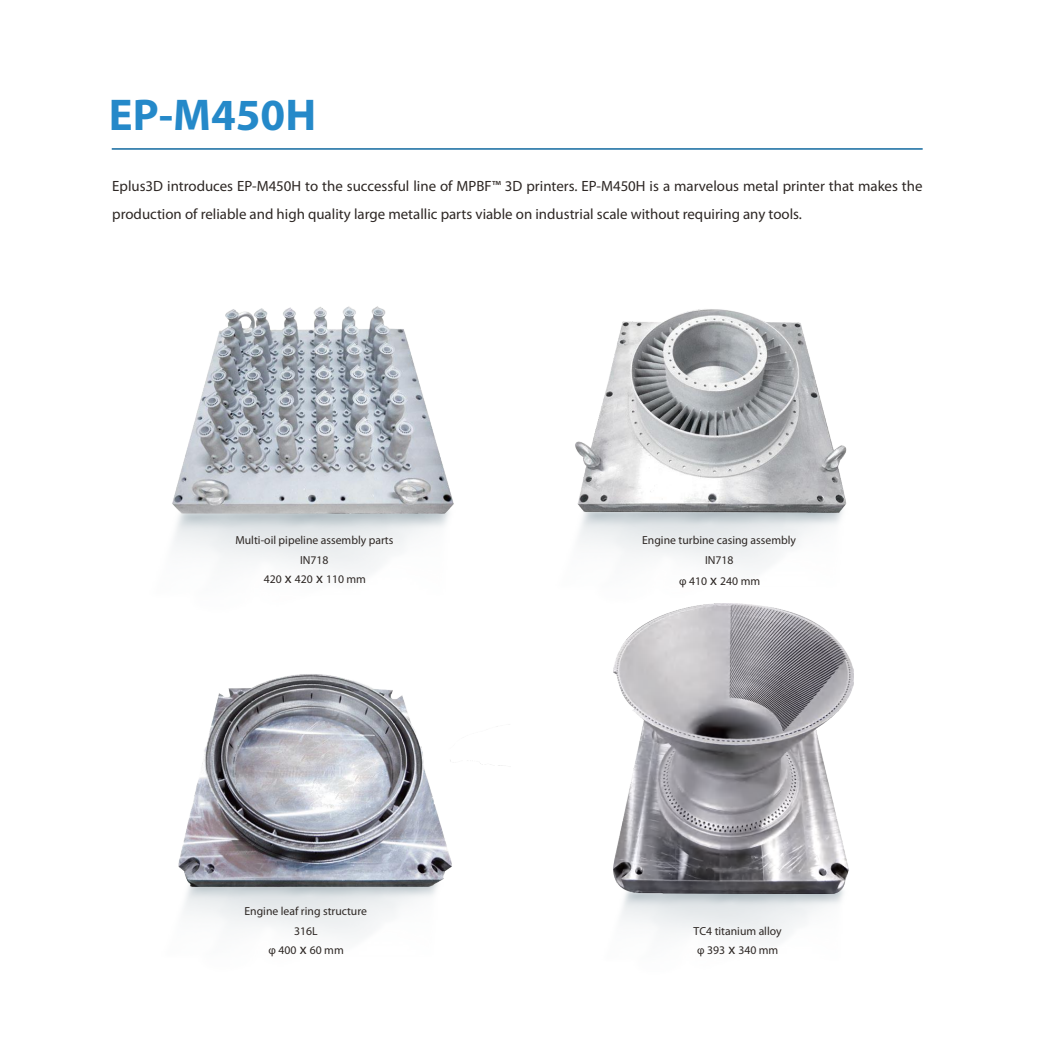
<style>
.page{position:relative;width:1042px;height:1042px;background:#fff}
.page>*{position:absolute;margin:0;border:0;box-sizing:border-box;transform-origin:0 0}
.t1{font:700 44.62px "Myriad Pro";color:#2589c9}
.t2{font:14.88px/28px "Myriad Pro";color:#2d2724}
.t3{font:11.72px/19.8px "Myriad Pro";color:#2d2724;text-align:center}
.s1{font-size:14.88px}
</style>
<div class="page">
<img style="left:622px;top:893px;width:222px;height:50px">
<img style="left:575px;top:309px;width:272px;height:258px">
<hr style="left:112px;top:148px;width:810px;height:2px;background:#337ead">
<img style="left:172px;top:306px;width:282px;height:264px">
<img style="left:178px;top:674px;width:325px;height:247px">
<img style="left:613px;top:603px;width:240px;height:290px">
<h1 class="t1" style="left:109px;top:90px;width:209px">EP-M450H</h1>
<p class="t2" style="left:112px;top:172px;width:812px">Eplus3D introduces EP-M450H to the successful line of MPBF™ 3D printers. EP-M450H is a marvelous metal printer that makes the production of reliable and high quality large metallic parts viable on industrial scale without requiring any tools.</p>
<p class="t3" style="left:235px;top:530px;width:159px">Multi-oil pipeline assembly parts<br>IN718<br>420 <span class="s1">x</span> 420 <span class="s1">x</span> 110 mm</p>
<p class="t3" style="left:244px;top:902px;width:124px">Engine leaf ring structure<br>316L</p>
<p class="t3" style="left:642px;top:530px;width:155px;line-height:20.3px">Engine turbine casing assembly<br>IN718</p>
<p class="t3" style="left:679px;top:571px;width:83px">φ 410 <span class="s1">x</span> 240 mm</p>
<p class="t3" style="left:693px;top:921px;width:90px">TC4 titanium alloy</p>
<p class="t3" style="left:269px;top:940px;width:77px">φ 400 <span class="s1">x</span> 60 mm</p>
<p class="t3" style="left:697px;top:940px;width:83px">φ 393 <span class="s1">x</span> 340 mm</p>
</div>
